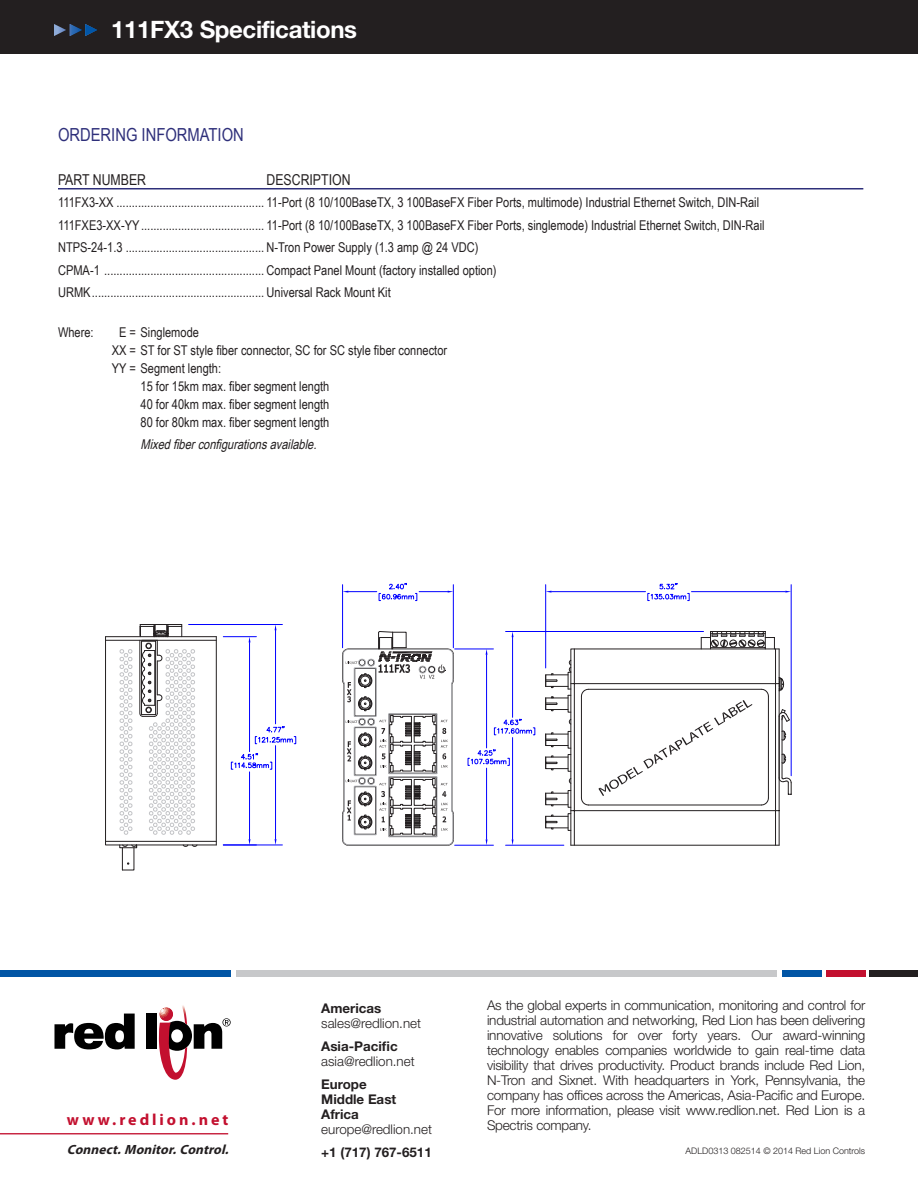
<style>
.page{position:relative;width:918px;height:1188px;background:#fff}
.page>*{position:absolute;margin:0;border:0;box-sizing:border-box;transform-origin:0 0}
.Page_1_-_Header_Blac{font:700 24px "Helvetica Neue LT Std";letter-spacing:-.015em;color:#fff}
.t1{font:18px "Arial Narrow";color:#2e2f7a}
.t2{font:700 16.05px "Myriad Pro";letter-spacing:.185em;color:#c3102f}
.t3{font:15px "Arial Narrow";color:#231f20}
.t4{font:13.5px/22.5px "Arial Narrow";color:#231f20}
.Page_2_Boilerplate{font:300 13.5px/15px "Helvetica Neue LT Std";letter-spacing:-.015em;color:#231f20;text-align:justify}
.t5{font:italic 13.5px "Arial Narrow";color:#231f20}
.t6{font:700 13.35px/15px "Helvetica Neue LT Std";color:#231f20}
.t7{font:300 13.35px/15px "Helvetica Neue LT Std";color:#231f20}
.t8{font:italic 700 13.35px "Myriad Pro";color:#231f20}
.Page_2_Legal{font:300 9px "Helvetica Neue LT Std";color:#231f20}
.s1{font-weight:700}
.s2{font-weight:300}
</style>
<div class="page">
<div style="left:0;top:0;width:918px;height:54px;background:#231f20"></div>
<svg style="left:54px;top:24px;width:43px;height:12px"></svg>
<svg style="left:54px;top:1014px;width:81px;height:35px"></svg>
<div style="left:146px;top:1014px;width:11px;height:35px;background:#000"></div>
<svg style="left:159px;top:1005px;width:72px;height:75px"></svg>
<hr style="left:0;top:1133px;width:228px;height:1px;background:#c3102f">
<div style="left:236px;top:970px;width:541px;height:7px;background:#c7c8ca"></div>
<div style="left:0;top:970px;width:231px;height:7px;background:#0155a5"></div>
<div style="left:870px;top:970px;width:48px;height:7px;background:#231f20"></div>
<div style="left:826px;top:970px;width:39px;height:7px;background:#c3102f"></div>
<div style="left:782px;top:970px;width:40px;height:7px;background:#0155a5"></div>
<svg style="left:345px;top:583px;width:447px;height:263px"></svg>
<hr style="left:348px;top:845px;width:100px;height:1px;background:#a7a8ac">
<hr style="left:571px;top:845px;width:208px;height:1px;background:#231f20">
<svg style="left:545px;top:631px;width:246px;height:214px"></svg>
<svg style="left:342px;top:582px;width:112px;height:263px"></svg>
<svg style="left:217px;top:624px;width:80px;height:222px"></svg>
<svg style="left:105px;top:624px;width:112px;height:247px"></svg>
<hr style="left:58px;top:188px;width:805px;height:1px;background:#2e2f7a">
<p class="Page_1_-_Header_Blac" style="left:111px;top:15px;width:247px">111FX3 Specifications</p>
<p class="t1" style="left:58px;top:121px;width:187px">ORDERING INFORMATION</p>
<p class="t3" style="left:58px;top:168px;width:90px">PART NUMBER</p>
<p class="t3" style="left:267px;top:168px;width:86px">DESCRIPTION</p>
<p class="t4" style="left:58px;top:191px;width:708px">111FX3-XX ................................................ 11-Port (8 10/100BaseTX, 3 100BaseFX Fiber Ports, multimode) Industrial Ethernet Switch, DIN-Rail 111FXE3-XX-YY........................................ 11-Port (8 10/100BaseTX, 3 100BaseFX Fiber Ports, singlemode) Industrial Ethernet Switch, DIN-Rail NTPS-24-1.3 ............................................. N-Tron Power Supply (1.3 amp @ 24 VDC)<br>CPMA-1 .................................................... Compact Panel Mount (factory installed option)<br>URMK........................................................ Universal Rack Mount Kit</p>
<p class="t4" style="left:58px;top:320px;width:37px">Where:</p>
<p class="t4" style="left:119px;top:320px;width:81px">E = Singlemode</p>
<p class="t4" style="left:112px;top:338px;width:337px">XX = ST for ST style fiber connector, SC for SC style fiber connector</p>
<p class="t4" style="left:112px;top:356px;width:111px">YY = Segment length:</p>
<p class="t4" style="left:141px;top:374px;width:190px">15 for 15km max. fiber segment length</p>
<p class="t4" style="left:141px;top:392px;width:190px">40 for 40km max. fiber segment length</p>
<p class="t4" style="left:141px;top:410px;width:190px">80 for 80km max. fiber segment length</p>
<p class="t5" style="left:141px;top:435px;width:181px">Mixedfiberconfigurationsavailable.</p>
<p class="Page_2_Boilerplate" style="left:487px;top:997px;width:380px">As the global experts in communication, monitoring and control for industrial automation and networking, Red Lion has been delivering innovative solutions for over forty years. Our award-winning technology enables companies worldwide to gain real-time data visibility that drives productivity. Product brands include Red Lion, N-Tron and Sixnet. With headquarters in York, Pennsylvania, the company has offices across the Americas, Asia-Pacific and Europe.<br>For more information, please visit www.redlion.net. Red Lion is a</p>
<p class="t7" style="left:321px;top:1001px;width:101px"><span class="s1">Americas </span>sales@redlion.net</p>
<p class="t7" style="left:321px;top:1039px;width:95px"><span class="s1">Asia-Pacific </span>asia@redlion.net</p>
<p class="t6" style="left:321px;top:1077px;width:112px">Europe<br>Middle East<br>Africa <span class="s2">europe@redlion.net</span></p>
<p class="t6" style="left:321px;top:1145px;width:112px">+1 (717) 767-6511</p>
<p class="t2" style="left:67px;top:1109px;width:163px">www.redlion.net</p>
<p class="Page_2_Boilerplate" style="left:487px;top:1117px;width:106px">Spectris company.</p>
<p class="t8" style="left:67px;top:1141px;width:167px">Connect.Monitor.Control.</p>
<p class="Page_2_Legal" style="left:686px;top:1146px;width:181px">ADLD0313 082514 © 2014 Red Lion Controls</p>
</div>
